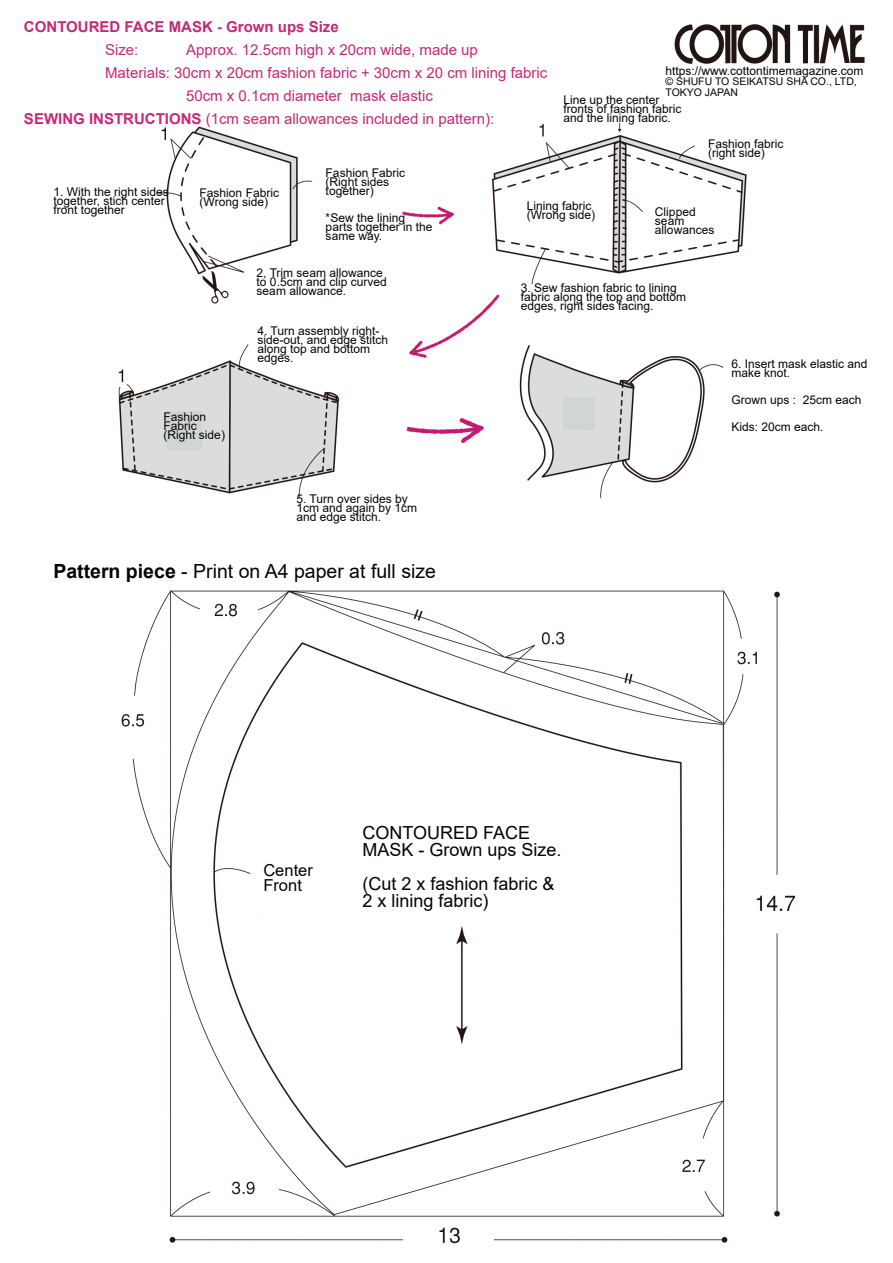
<style>
.page{position:relative;width:893px;height:1263px;background:#fff}
.page>*{position:absolute;margin:0;border:0;box-sizing:border-box;transform-origin:0 0}
.t1{font:19.5px "Arial";color:#060403}
.t2{font:18px/16.5px "Arial";color:#060403}
.t3{font:16.5px/15px "Arial";color:#060403}
.t4{font:15px "Arial";color:#c42977}
.t5{font:700 15px "Arial";color:#c42977}
.t6{font:12px/9px "Arial";color:#060403}
.t7{font:10.5px/10.8px "Arial";color:#060403}
.s1{font-weight:700}
</style>
<div class="page">
<img style="left:118px;top:24px;width:747px;height:1220px">
<svg style="left:118px;top:24px;width:529px;height:97px"></svg>
<div style="left:697px;top:130px;width:70px;height:23px;background:#fff"></div>
<div style="left:640px;top:212px;width:50px;height:16px;background:#fff"></div>
<div style="left:552px;top:194px;width:38px;height:34px;background:#fff"></div>
<div style="left:516px;top:284px;width:124px;height:31px;background:#fff"></div>
<div style="left:725px;top:352px;width:144px;height:77px;background:#fff"></div>
<div style="left:590px;top:499px;width:120px;height:34px;background:#fff"></div>
<div style="left:292px;top:499px;width:154px;height:17px;background:#fff"></div>
<div style="left:251px;top:328px;width:135px;height:37px;background:#fff"></div>
<div style="left:245px;top:262px;width:157px;height:38px;background:#fff"></div>
<div style="left:316px;top:130px;width:67px;height:119px;background:#fff"></div>
<div style="left:222px;top:183px;width:29px;height:39px;background:#fff"></div>
<div style="left:70px;top:176px;width:84px;height:62px;background:#fff"></div>
<div style="left:595px;top:115px;width:57px;height:8px;background:#fff"></div>
<div style="left:20px;top:544px;width:363px;height:24px;background:#fff"></div>
<div style="left:368px;top:806px;width:227px;height:110px;background:#fff"></div>
<div style="left:257px;top:847px;width:36px;height:93px;background:#fff"></div>
<div style="left:167px;top:411px;width:35px;height:38px;background:#d2d5d5"></div>
<div style="left:563px;top:397px;width:32px;height:33px;background:#d2d5d5"></div>
<div style="left:665px;top:66px;width:207px;height:18px;background:#fff"></div>
<p class="t5" style="left:24px;top:21px;width:316px">CONTOURED FACE MASK - Grown ups Size</p>
<p class="t4" style="left:105px;top:44px;width:35px">Size:</p>
<p class="t4" style="left:186px;top:44px;width:293px">Approx. 12.5cm high x 20cm wide, made up</p>
<p class="t4" style="left:105px;top:67px;width:444px">Materials: 30cm x 20cm fashion fabric + 30cm x 20 cm lining fabric</p>
<p class="t4" style="left:186px;top:90px;width:248px">50cm x 0.1cm diameter mask elastic</p>
<p class="t4" style="left:24px;top:114px;width:472px"><span class="s1">SEWING INSTRUCTIONS</span> (1cm seam allowances included in pattern):</p>
<p class="t6" style="left:665px;top:67px;width:200px">https://www.cottontimemagazine.com</p>
<p class="t7" style="left:665px;top:77px;width:193px">© SHUFU TO SEIKATSU SHA CO., LTD,<br>TOKYO JAPAN</p>
<p class="t6" style="left:563px;top:96px;width:120px">Line up the center fronts of fashion fabric and the lining fabric.</p>
<p class="t6" style="left:708px;top:140px;width:77px">Fashion fabric (right side)</p>
<p class="t6" style="left:326px;top:169px;width:81px">Fashion Fabric (Right sides together)</p>
<p class="t6" style="left:326px;top:214px;width:108px">*Sew the lining parts together in the same way.</p>
<p class="t6" style="left:257px;top:270px;width:132px">2, Trim seam allowance to 0.5cm and clip curved seam allowance.</p>
<p class="t6" style="left:53px;top:188px;width:117px">1. With the right sides together, stich center front together</p>
<p class="t6" style="left:200px;top:189px;width:81px">Fashion Fabric (Wrong side)</p>
<p class="t6" style="left:164px;top:414px;width:63px">Fashion<br>Fabric (Right side)</p>
<p class="t6" style="left:257px;top:327px;width:132px">4. Turn assembly right&shy;side-out, and edge stitch along top and bottom edges.</p>
<p class="t6" style="left:296px;top:496px;width:122px">5. Turn over sides by<br>1cm and again by 1cm and edge stitch.</p>
<h1 class="t1" style="left:53px;top:564px;width:384px"><span class="s1">Pattern piece</span> - Print on A4 paper at full size</h1>
<p class="t6" style="left:527px;top:202px;width:70px">Lining fabric (Wrong side)</p>
<p class="t6" style="left:655px;top:208px;width:61px">Clipped seam allowances</p>
<p class="t6" style="left:521px;top:284px;width:167px">3. Sew fashion fabric to lining fabric along the top and bottom edges, right sides facing.</p>
<p class="t6" style="left:731px;top:360px;width:138px">6. Insert mask elastic and make knot.</p>
<p class="t6" style="left:731px;top:396px;width:132px">Grown ups : 25cm each</p>
<p class="t6" style="left:731px;top:423px;width:94px">Kids: 20cm each.</p>
<h3 class="t3" style="left:263px;top:864px;width:51px">Center<br>Front</h3>
<h2 class="t2" style="left:362px;top:826px;width:201px">CONTOURED FACE<br>MASK - Grown ups Size.</h2>
<h2 class="t2" style="left:362px;top:877px;width:194px">(Cut 2 x fashion fabric &amp;<br>2 x lining fabric)</h2>
</div>
